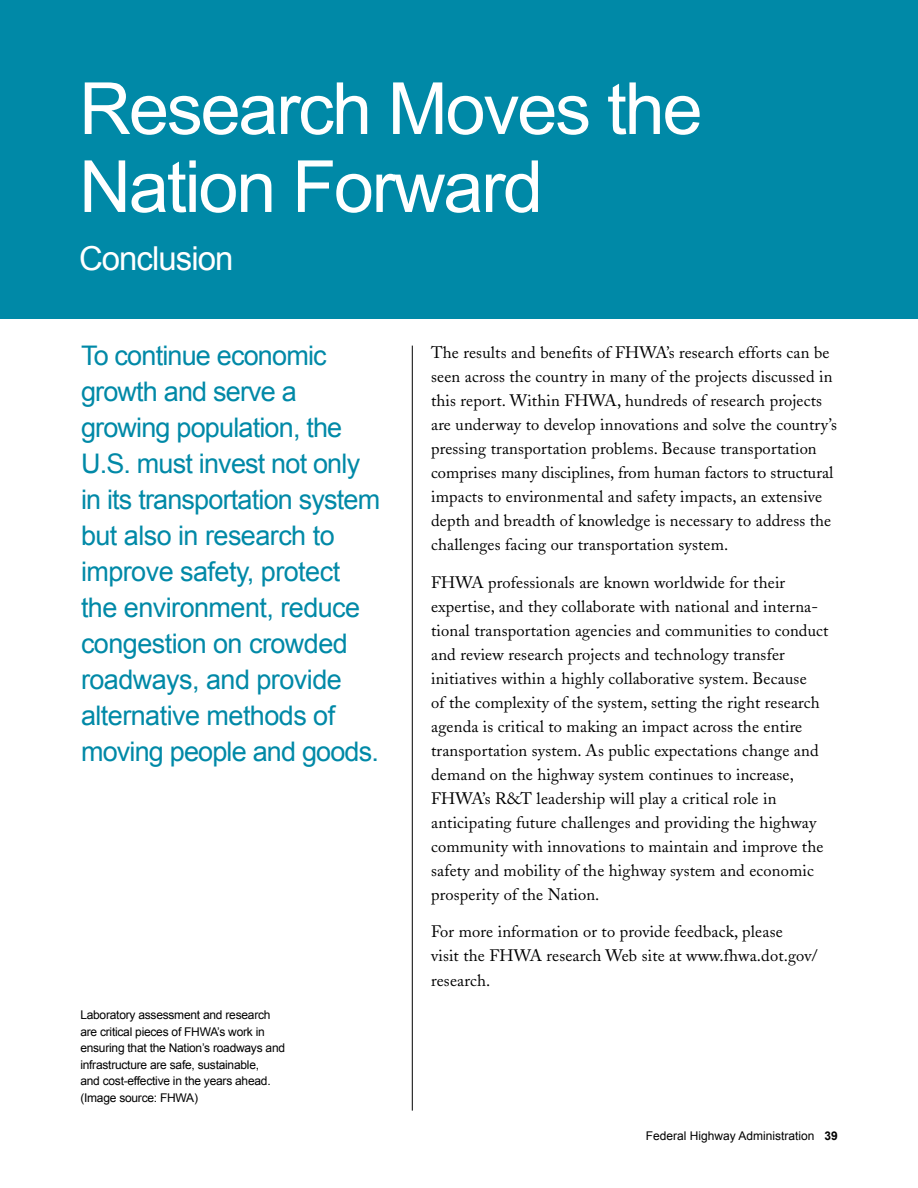
<style>
.page{position:relative;width:918px;height:1188px;background:#fff}
.page>*{position:absolute;margin:0;border:0;box-sizing:border-box;transform-origin:0 0}
.t1{font:72px/78px "Arial";letter-spacing:-.03em;color:#fff}
.t2{font:33px "Arial";letter-spacing:-.03em;color:#fff}
.t3{font:27px/36px "Arial";letter-spacing:-.02em;color:#0089a7}
.t4{font:16.5px/24px "Adobe Caslon";letter-spacing:.01em;color:#000}
.t5{font:12px/16.5px "Arial";letter-spacing:-.02em;color:#000}
.t6{font:12px "Arial";color:#000}
.s1{font-weight:700}
</style>
<div class="page">
<div style="left:0;top:0;width:918px;height:319px;background:#0089a7"></div>
<hr style="left:412px;top:346px;width:1px;height:765px;background:#000">
<p class="t1" style="left:79px;top:70px;width:625px">Research Moves the<br>Nation Forward</p>
<p class="t2" style="left:79px;top:237px;width:156px">Conclusion</p>
<p class="t3" style="left:81px;top:338px;width:301px">To continue economic growth and serve a growing population, the<br>U.S. must invest not only in its transportation system but also in research to</p>
<p class="t3" style="left:81px;top:554px;width:300px">improve safety, protect the environment, reduce congestion on crowded roadways, and provide alternative methods of moving people and goods.</p>
<p class="t5" style="left:80px;top:1007px;width:206px">Laboratory assessment and research are critical pieces of FHWA’s work in ensuring that the Nation’s roadways and infrastructure are safe, sustainable,<br>and cost-effective in the years ahead. (Image source: FHWA)</p>
<p class="t4" style="left:431px;top:341px;width:408px">The results and benefits of FHWA’s research efforts can be seen across the country in many of the projects discussed in this report. Within FHWA, hundreds of research projects are underway to develop innovations and solve the country’s pressing transportation problems. Because transportation comprises many disciplines, from human factors to structural impacts to environmental and safety impacts, an extensive depth and breadth of knowledge is necessary to address the challenges facing our transportation system.</p>
<p class="t4" style="left:431px;top:571px;width:399px">FHWA professionals are known worldwide for their expertise, and they collaborate with national and interna&shy;tional transportation agencies and communities to conduct and review research projects and technology transfer initiatives within a highly collaborative system. Because<br>of the complexity of the system, setting the right research agenda is critical to making an impact across the entire transportation system. As public expectations change and demand on the highway system continues to increase, FHWA’s R&amp;T leadership will play a critical role in anticipating future challenges and providing the highway community with innovations to maintain and improve the safety and mobility of the highway system and economic prosperity of the Nation.</p>
<p class="t4" style="left:431px;top:920px;width:388px">For more information or to provide feedback, please<br>visit the FHWA research Web site at www.fhwa.dot.gov/ research.</p>
<p class="t6" style="left:646px;top:1128px;width:194px">Federal Highway Administration <span class="s1">39</span></p>
</div>
